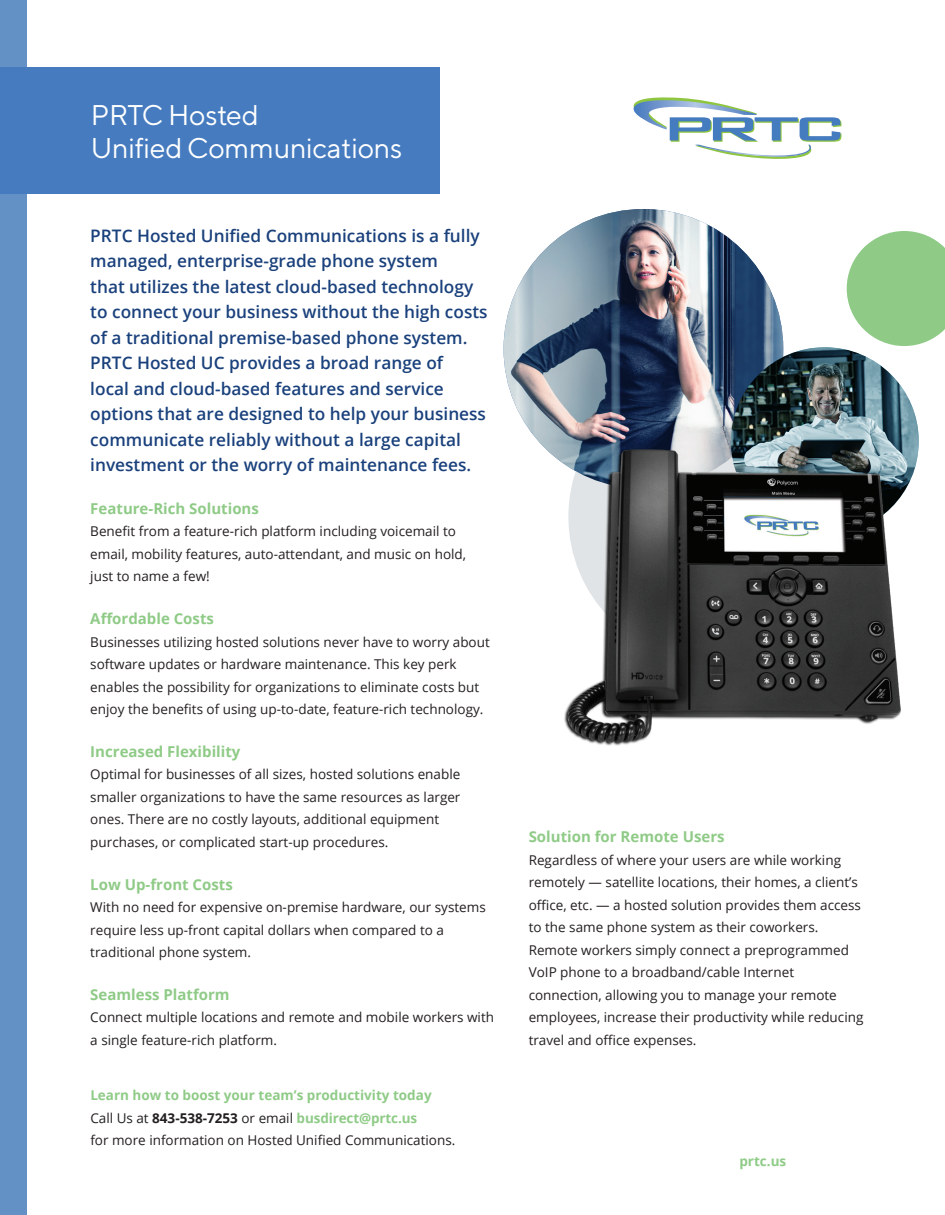
<style>
.page{position:relative;width:945px;height:1215px;background:#fff}
.page>*{position:absolute;margin:0;border:0;box-sizing:border-box;transform-origin:0 0}
.t1{font:28.5px/33px "TT Norms";letter-spacing:-.01em;color:#fff}
.t2{font:600 17.25px/25.5px "Open Sans";color:#1a417c}
.t3{font:700 15px "Open Sans";color:#8fcb87}
.t4{font:13.5px/22.5px "Open Sans";color:#231f20}
.t5{font:700 13.5px "Open Sans";color:#8fcb87}
.s1{font-weight:700;color:#8fcb87}
.s2{font-weight:700}
</style>
<div class="page">
<div style="left:0;top:0;width:27px;height:1215px;background:#6391c6"></div>
<div style="left:0;top:68px;width:439px;height:126px;background:#467cbf"></div>
<svg style="left:633px;top:97px;width:208px;height:62px"></svg>
<img style="left:504px;top:209px;width:279px;height:280px;border-radius:50%">
<img style="left:731px;top:347px;width:188px;height:188px;border-radius:50%">
<img style="left:525px;top:424px;width:394px;height:322px">
<svg style="left:847px;top:231px;width:98px;height:115px"></svg>
<h1 class="t1" style="left:91px;top:98px;width:313px">PRTC Hosted<br>Unified Communications</h1>
<p class="t2" style="left:90px;top:222px;width:399px">PRTC Hosted Unified Communications is a fully managed, enterprise-grade phone system<br>that utilizes the latest cloud-based technology to connect your business without the high costs of a traditional premise-based phone system.<br>PRTC Hosted UC provides a broad range of<br>local and cloud-based features and service options that are designed to help your business communicate reliably without a large capital investment or the worry of maintenance fees.</p>
<p class="t3" style="left:90px;top:498px;width:170px">Feature-Rich Solutions</p>
<p class="t4" style="left:90px;top:520px;width:377px">Benefit from a feature-rich platform including voicemail to email, mobility features, auto-attendant, and music on hold, just to name a few!</p>
<p class="t3" style="left:90px;top:608px;width:125px">Affordable Costs</p>
<p class="t4" style="left:90px;top:630px;width:401px">Businesses utilizing hosted solutions never have to worry about software updates or hardware maintenance. This key perk enables the possibility for organizations to eliminate costs but enjoy the benefits of using up-to-date, feature-rich technology.</p>
<p class="t3" style="left:90px;top:741px;width:152px">Increased Flexibility</p>
<p class="t4" style="left:90px;top:763px;width:372px">Optimal for businesses of all sizes, hosted solutions enable smaller organizations to have the same resources as larger ones. There are no costly layouts, additional equipment purchases, or complicated start-up procedures.</p>
<p class="t3" style="left:90px;top:874px;width:144px">Low Up-front Costs</p>
<p class="t4" style="left:90px;top:896px;width:397px">With no need for expensive on-premise hardware, our systems require less up-front capital dollars when compared to a traditional phone system.</p>
<p class="t3" style="left:90px;top:984px;width:141px">Seamless Platform</p>
<p class="t4" style="left:90px;top:1006px;width:405px">Connect multiple locations and remote and mobile workers with a single feature-rich platform.</p>
<p class="t4" style="left:90px;top:1084px;width:367px"><span class="s1">Learn how to boost your team’s productivity today<br></span>Call Us at <span class="s2">843-538-7253</span> or email <span class="s1">busdirect@prtc.us<br></span>for more information on Hosted Unified Communications.</p>
<p class="t3" style="left:529px;top:826px;width:197px">Solution for Remote Users</p>
<p class="t4" style="left:529px;top:848px;width:336px">Regardless of where your users are while working remotely — satellite locations, their homes, a client’s office, etc. — a hosted solution provides them access to the same phone system as their coworkers.<br>Remote workers simply connect a preprogrammed VoIP phone to a broadband/cable Internet connection, allowing you to manage your remote employees, increase their productivity while reducing travel and office expenses.</p>
<p class="t5" style="left:739px;top:1151px;width:48px">prtc.us</p>
</div>
